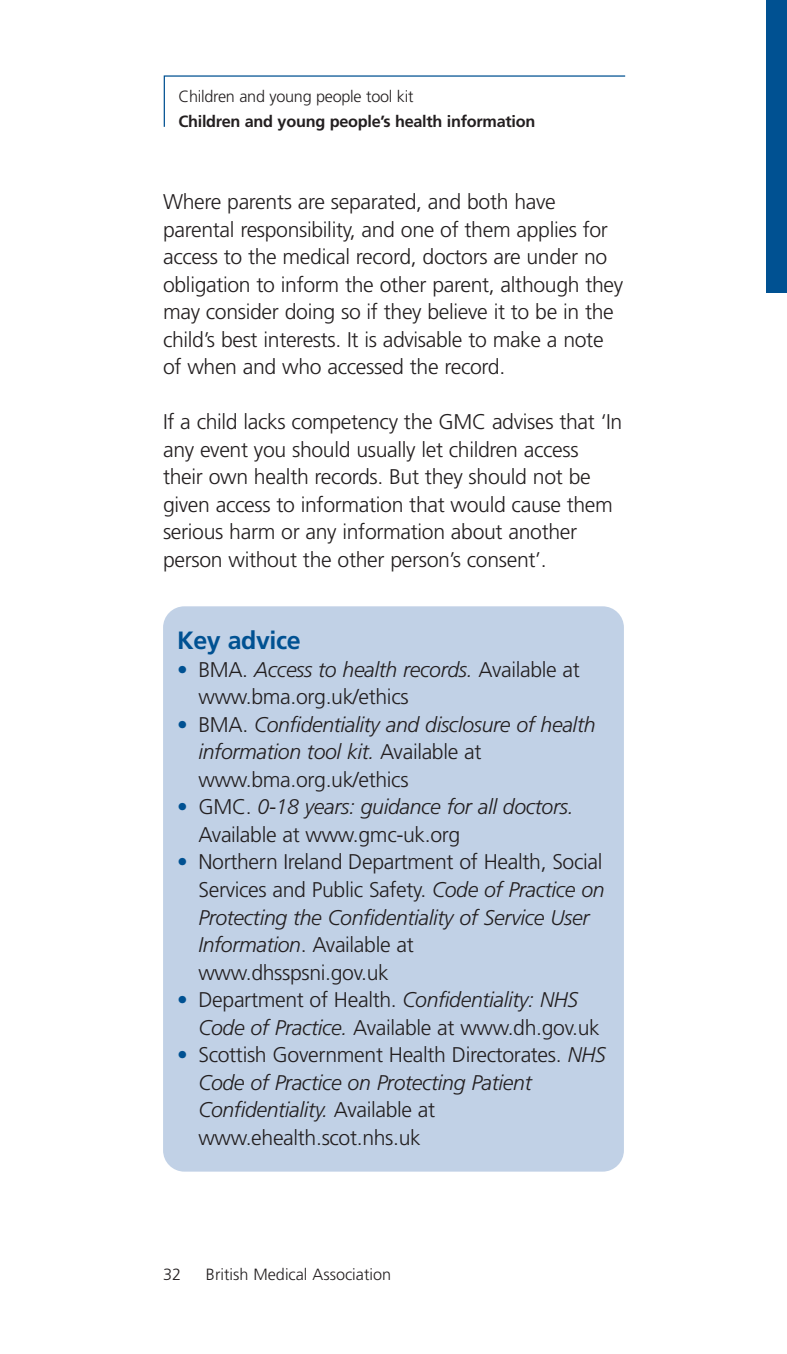
<style>
.page{position:relative;width:787px;height:1354px;background:#fff}
.page>*{position:absolute;margin:0;border:0;box-sizing:border-box;transform-origin:0 0}
.t1{font:700 25px "Frutiger";letter-spacing:-.015em;color:#005192}
.t2{font:300 21.25px/27.5px "Frutiger";letter-spacing:-.015em;color:#231f20}
.t3{font:italic 300 21.25px/27.5px "Frutiger";letter-spacing:-.015em;color:#231f20}
.t4{font:300 16.25px "Frutiger";letter-spacing:-.01em;color:#231f20}
.t5{font:700 16.25px "Frutiger";letter-spacing:-.015em;color:#231f20}
.s1{color:#005192}
.s2{font-style:italic}
.s3{font-style:normal;color:#005192}
.s4{font-style:normal}
</style>
<div class="page">
<div style="left:765px;top:0;width:22px;height:292px;background:#005192"></div>
<div style="left:163px;top:606px;width:461px;height:565px;background:#c1d1e6;border-radius:21px"></div>
<svg style="left:163px;top:75px;width:463px;height:52px"></svg>
<p class="t4" style="left:178px;top:89px;width:236px">Children and young people tool kit</p>
<p class="t5" style="left:178px;top:114px;width:358px">Children and young people’s health information</p>
<p class="t2" style="left:163px;top:190px;width:462px">Where parents are separated, and both have parental responsibility, and one of them applies for access to the medical record, doctors are under no obligation to inform the other parent, although they may consider doing so if they believe it to be in the child’s best interests. It is advisable to make a note of when and who accessed the record.</p>
<p class="t2" style="left:163px;top:410px;width:461px">If a child lacks competency the GMC advises that ‘In any event you should usually let children access their own health records. But they should not be given access to information that would cause them serious harm or any information about another person without the other person’s consent’.</p>
<p class="t1" style="left:177px;top:630px;width:125px">Key advice</p>
<p class="t2" style="left:198px;top:657px;width:383px;text-indent:-21px"><span class="s1">•</span> BMA. <span class="s2">Access to health records.</span> Available at www.bma.org.uk/ethics</p>
<p class="t3" style="left:198px;top:712px;width:398px;text-indent:-21px"><span class="s3">•</span> <span class="s4">BMA.</span> Confidentiality and disclosure of health information tool kit. <span class="s4">Available at www.bma.org.uk/ethics</span></p>
<p class="t3" style="left:198px;top:795px;width:376px;text-indent:-21px"><span class="s3">•</span> <span class="s4">GMC.</span> 0-18 years: guidance for all doctors.<br><span class="s4">Available at www.gmc-uk.org</span></p>
<p class="t2" style="left:198px;top:850px;width:408px;text-indent:-21px"><span class="s1">•</span> Northern Ireland Department of Health, Social Services and Public Safety. <span class="s2">Code of Practice on Protecting the Confidentiality of Service User Information</span>. Available at www.dhsspsni.gov.uk</p>
<p class="t2" style="left:198px;top:987px;width:403px;text-indent:-21px"><span class="s1">•</span> Department of Health. <span class="s2">Confidentiality: NHS<br>Code of Practice.</span> Available at www.dh.gov.uk</p>
<p class="t2" style="left:198px;top:1042px;width:409px;text-indent:-21px"><span class="s1">•</span> Scottish Government Health Directorates. <span class="s2">NHS Code of Practice on Protecting Patient Confidentiality.</span> Available at www.ehealth.scot.nhs.uk</p>
<p class="t4" style="left:163px;top:1267px;width:20px">32</p>
<p class="t4" style="left:206px;top:1267px;width:187px">British Medical Association</p>
</div>
